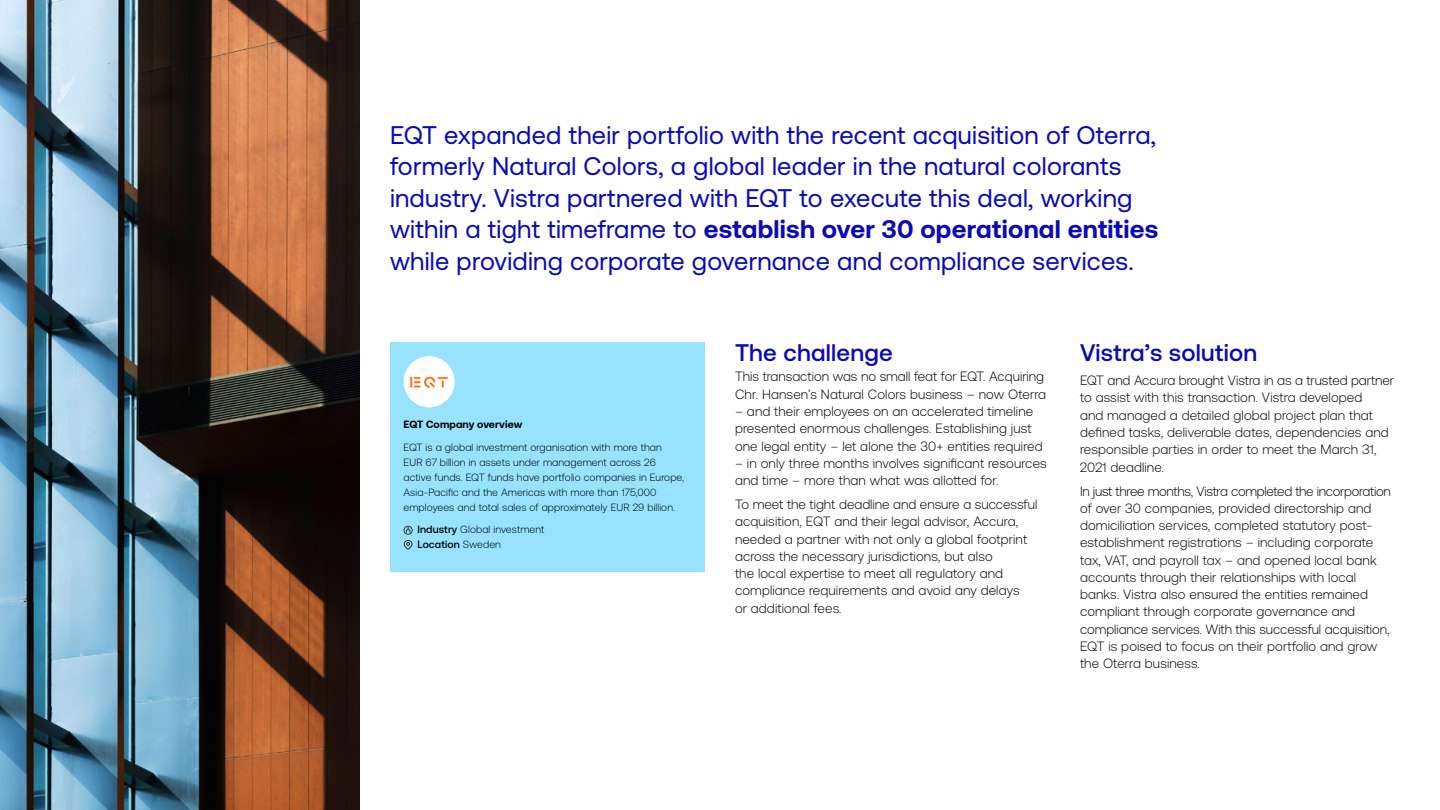
<style>
.page{position:relative;width:1440px;height:810px;background:#fff}
.page>*{position:absolute;margin:0;border:0;box-sizing:border-box;transform-origin:0 0}
.t1{font:25.5px/31.5px "Vistra Sans";letter-spacing:.01em;color:#0909b7}
.t2{font:500 24px "Vistra Sans";letter-spacing:.01em;color:#0909b7}
.t3{font:300 13.5px/17.2px "Vistra Sans";letter-spacing:.01em;color:#000}
.t4{font:300 10.5px/15px "Vistra Sans";letter-spacing:.01em;color:#000}
.t5{font:700 10.5px "Vistra Sans";letter-spacing:.01em;color:#000}
.s1{font-weight:700}
.s2{font-weight:500}
</style>
<div class="page">
<img style="left:0;top:0;width:360px;height:810px">
<div style="left:390px;top:342px;width:315px;height:229px;background:#97e3ff"></div>
<svg style="left:404px;top:526px;width:9px;height:24px"></svg>
<div style="left:404px;top:356px;width:51px;height:51px;background:#fff;border-radius:50%"></div>
<img style="left:409px;top:376px;width:40px;height:13px">
<p class="t1" style="left:390px;top:119px;width:770px">EQT expanded their portfolio with the recent acquisition of Oterra, formerly Natural Colors, a global leader in the natural colorants industry. Vistra partnered with EQT to execute this deal, working within a tight timeframe to <span class="s1">establish over 30 operational entities </span>while providing corporate governance and compliance services.</p>
<p class="t5" style="left:404px;top:419px;width:120px">EQT Company overview</p>
<p class="t4" style="left:404px;top:440px;width:282px">EQT is a global investment organisation with more than<br>EUR 67 billion in assets under management across 26 active funds. EQT funds have portfolio companies in Europe, Asia-Pacific and the Americas with more than 175,000 employees and total sales of approximately EUR 29 billion.</p>
<p class="t4" style="left:418px;top:522px;width:128px"><span class="s2">Industry</span> Global investment<br><span class="s2">Location</span> Sweden</p>
<h2 class="t2" style="left:735px;top:340px;width:159px">The challenge</h2>
<p class="t3" style="left:735px;top:368px;width:313px">This transaction was no small feat for EQT. Acquiring<br>Chr. Hansen’s Natural Colors business – now Oterra</p>
<p class="t3" style="left:735px;top:403px;width:309px">– and their employees on an accelerated timeline presented enormous challenges. Establishing just one legal entity – let alone the 30+ entities required</p>
<p class="t3" style="left:735px;top:454px;width:313px">– in only three months involves significant resources and time – more than what was allotted for.</p>
<p class="t3" style="left:735px;top:496px;width:304px">To meet the tight deadline and ensure a successful acquisition, EQT and their legal advisor, Accura, needed a partner with not only a global footprint across the necessary jurisdictions, but also<br>the local expertise to meet all regulatory and compliance requirements and avoid any delays<br>or additional fees.</p>
<h2 class="t2" style="left:1080px;top:340px;width:179px">Vistra’s solution</h2>
<p class="t3" style="left:1080px;top:372px;width:315px">EQT and Accura brought Vistra in as a trusted partner to assist with this transaction. Vistra developed<br>and managed a detailed global project plan that defined tasks, deliverable dates, dependencies and responsible parties in order to meet the March 31, 2021 deadline.</p>
<p class="t3" style="left:1080px;top:482px;width:313px">In just three months, Vistra completed the incorporation of over 30 companies, provided directorship and domiciliation services, completed statutory post&shy;establishment registrations – including corporate tax, VAT, and payroll tax – and opened local bank accounts through their relationships with local banks. Vistra also ensured the entities remained compliant through corporate governance and compliance services. With this successful acquisition, EQT is poised to focus on their portfolio and grow the Oterra business.</p>
</div>
